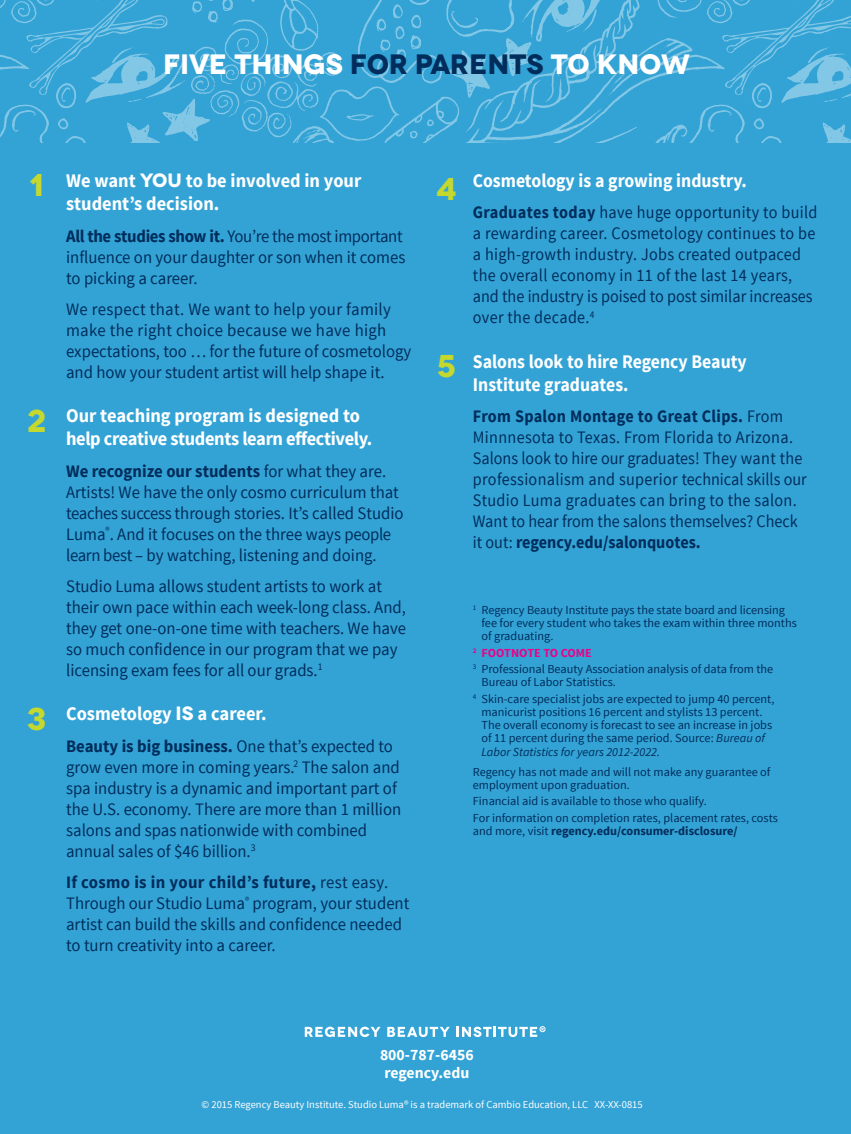
<style>
.page{position:relative;width:851px;height:1134px;background:#fff}
.page>*{position:absolute;margin:0;border:0;box-sizing:border-box;transform-origin:0 0}
.t1{font:700 31.5px "Novecentowide";color:#c4d82e}
.t2{font:700 28px "Novecentowide";letter-spacing:-.005em;color:#fff}
.t3{font:700 19.25px/23.1px "Source Sans Pro";color:#fff;scale:.92 1}
.t4{font:700 19.25px/23.1px "Source Sans Pro";letter-spacing:-.02em;color:#fff;scale:.96 1}
.t5{font:700 19.25px/23.1px "Source Sans Pro";color:#fff;scale:.96 1}
.t6{font:17.5px/21px "Source Sans Pro";color:#002d5b;scale:.96 1}
.t7{font:17.5px/21px "Source Sans Pro";color:#002d5b;scale:.92 1}
.t8{font:17.5px/21px "Source Sans Pro";letter-spacing:.02em;color:#002d5b;scale:.92 1}
.t9{font:700 15.75px/18.2px "Source Sans Pro";color:#fff}
.t10{font:12.25px/13.1px "Source Sans Pro";color:#002d5b}
.t11{font:700 12.25px "Source Sans Pro";color:#002d5b}
.t12{font:10.5px "Source Sans Pro";color:#fff}
.s1{color:#002d5b}
.s2{font-family:"Novecentowide"}
.s3{font-weight:700}
.s4{font-weight:700;color:#ec0089}
.s5{font-style:italic}
.s6{font-weight:400}
</style>
<div class="page">
<div style="left:0;top:0;width:850px;height:1134px;background:#33a3d6"></div>
<svg style="left:0;top:0;width:850px;height:143px"></svg>
<svg style="left:305px;top:1027px;width:75px;height:10px"></svg>
<svg style="left:387px;top:1027px;width:62px;height:10px"></svg>
<svg style="left:456px;top:1026px;width:89px;height:11px"></svg>
<h2 class="t2" style="left:163px;top:46px;width:528px">FIVE THINGS <span class="s1">FOR PARENTS</span> TO KNOW</h2>
<h1 class="t1" style="left:29px;top:165px;width:16px">1</h1>
<h1 class="t1" style="left:27px;top:402px;width:21px">2</h1>
<h1 class="t1" style="left:27px;top:700px;width:21px">3</h1>
<p class="t5" style="left:66px;top:170px;width:309px">We want <span class="s2">YOU</span> to be involved in your student’s decision.</p>
<p class="t6" style="left:66px;top:226px;width:355px"><span class="s3">All the studies show it.</span> You’re the most important influence on your daughter or son when it comes to picking a career.</p>
<p class="t6" style="left:66px;top:299px;width:361px">We respect that. We want to help your family make the right choice because we have high expectations, too … for the future of cosmetology and how your student artist will help shape it.</p>
<p class="t4" style="left:66px;top:405px;width:320px">Our teaching program is designed to help creative students learn effectively.</p>
<p class="t6" style="left:66px;top:461px;width:353px"><span class="s3">We recognize our students</span> for what they are.<br>Artists! We have the only cosmo curriculum that teaches success through stories. It’s called Studio Luma<sup>®</sup>. And it focuses on the three ways people learn best – by watching, listening and doing.</p>
<p class="t6" style="left:66px;top:576px;width:356px">Studio Luma allows student artists to work at their own pace within each week-long class. And, they get one-on-one time with teachers. We have so much confidence in our program that we pay licensing exam fees for all our grads.<sup>1</sup></p>
<p class="t5" style="left:66px;top:703px;width:210px">Cosmetology <span class="s2">IS</span> a career.</p>
<p class="t6" style="left:66px;top:736px;width:350px"><span class="s3">Beauty is big business.</span> One that’s expected to grow even more in coming years.<sup>2</sup> The salon and spa industry is a dynamic and important part of the U.S. economy. There are more than 1 million salons and spas nationwide with combined annual sales of $46 billion.<sup>3</sup></p>
<p class="t6" style="left:66px;top:872px;width:359px"><span class="s3">If cosmo is in your child’s future,</span> rest easy.<br>Through our Studio Luma<sup>®</sup> program, your student artist can build the skills and confidence needed to turn creativity into a career.</p>
<h1 class="t1" style="left:436px;top:169px;width:22px">4</h1>
<h1 class="t1" style="left:436px;top:346px;width:21px">5</h1>
<p class="t3" style="left:473px;top:170px;width:299px">Cosmetology is a growing industry.</p>
<p class="t8" style="left:473px;top:202px;width:376px"><span class="s3">Graduates today</span> have huge opportunity to build a rewarding career. Cosmetology continues to be a high-growth industry. Jobs created outpaced the overall economy in 11 of the last 14 years, and the industry is poised to post similar increases over the decade.<sup>4</sup></p>
<p class="t3" style="left:473px;top:350px;width:299px">Salons look to hire Regency Beauty<br>Institute graduates.</p>
<p class="t7" style="left:473px;top:406px;width:364px"><span class="s3">From Spalon Montage to Great Clips.</span> From Minnnesota to Texas. From Florida to Arizona.<br>Salons look to hire our graduates! They want the professionalism and superior technical skills our Studio Luma graduates can bring to the salon.<br>Want to hear from the salons themselves? Check it out: <span class="s3">regency.edu/salonquotes.</span></p>
<p class="t10" style="left:481px;top:603px;width:317px;text-indent:-9px"><sup>1</sup> Regency Beauty Institute pays the state board and licensing fee for every student who takes the exam within three months of graduating.</p>
<p class="t10" style="left:473px;top:645px;width:302px;line-height:16.6px"><sup>2</sup> <span class="s4">FOOTNOTE TO COME<br></span><sup>3</sup> Professional Beauty Association analysis of data from the</p>
<p class="t10" style="left:473px;top:674px;width:303px;line-height:16.6px;text-indent:9px">Bureau of Labor Statistics.<br><sup>4</sup> Skin-care specialist jobs are expected to jump 40 percent,</p>
<p class="t10" style="left:481px;top:706px;width:292px">manicurist positions 16 percent and stylists 13 percent.<br>The overall economy is forecast to see an increase in jobs of 11 percent during the same period. Source: <span class="s5">Bureau of Labor Statistics for years 2012-2022.</span></p>
<p class="t10" style="left:473px;top:765px;width:299px">Regency has not made and will not make any guarantee of employment upon graduation.</p>
<p class="t10" style="left:473px;top:793px;width:306px;line-height:16.6px">Financial aid is available to those who qualify.<br>For information on completion rates, placement rates, costs</p>
<p class="t11" style="left:473px;top:823px;width:266px"><span class="s6">and more, visit</span> regency.edu/consumer-disclosure/</p>
<p class="t9" style="left:380px;top:1046px;width:95px">800-787-6456 regency.edu</p>
<p class="t12" style="left:201px;top:1098px;width:442px">© 2015 Regency Beauty Institute. Studio Luma® is a trademark of Cambio Education, LLC XX-XX-0815</p>
</div>
